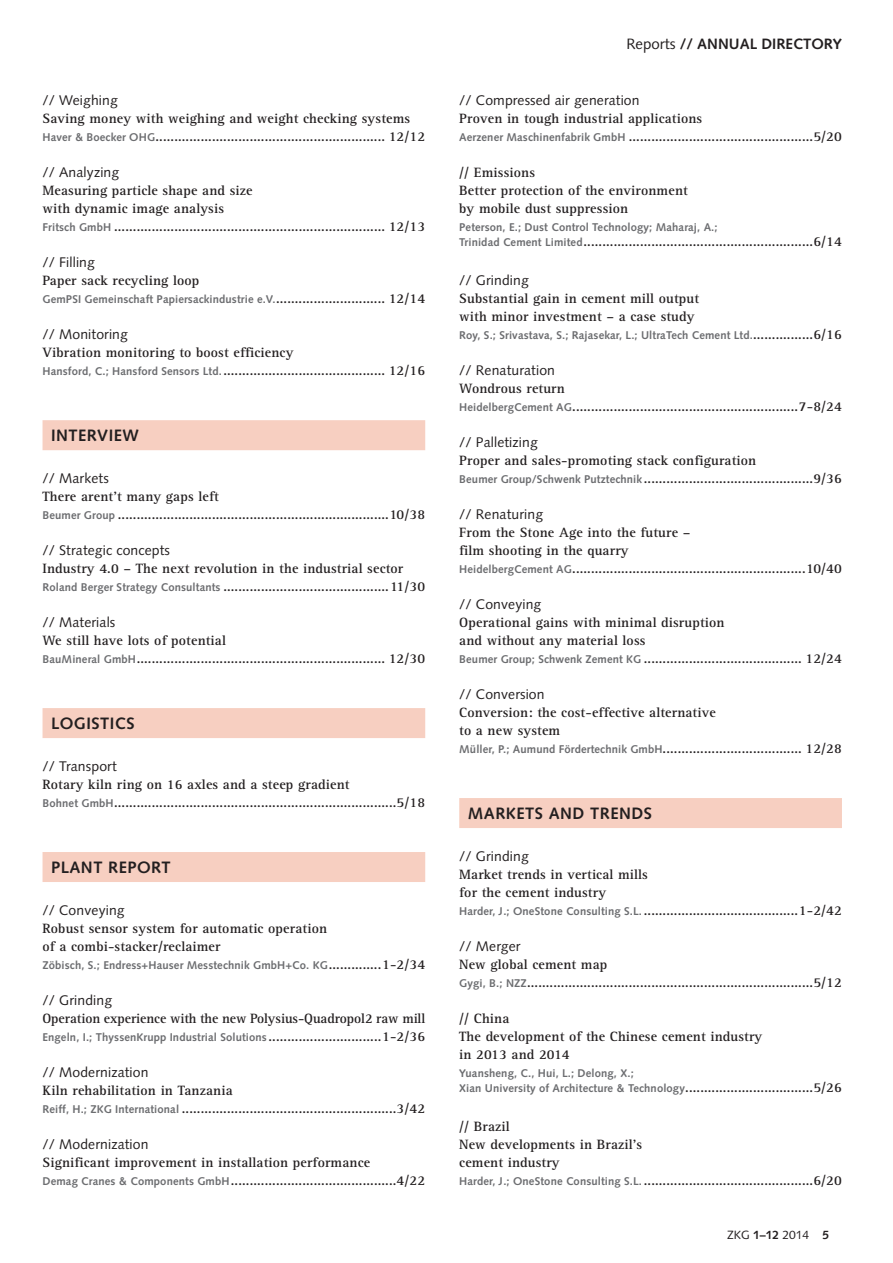
<style>
.page{position:relative;width:893px;height:1263px;background:#fff}
.page>*{position:absolute;margin:0;border:0;box-sizing:border-box;transform-origin:0 0}
.t1{font:700 16.5px "Syntax LT Std";letter-spacing:.03em;color:#231f20}
.t2{font:700 15px "Syntax LT Std";color:#231f20}
.t3{font:700 13.95px/18px "Rotis Serif Std";letter-spacing:.01em;color:#231f20}
.t4{font:13.95px "Syntax LT Std";letter-spacing:.01em;color:#231f20}
.t5{font:12px "Syntax LT Std";color:#231f20}
.t6{font:700 11.25px/15px "Syntax LT Std";letter-spacing:.01em;color:#6c6d70}
.s1{font-family:"Syntax LT Std";font-size:11.25px;color:#6c6d70}
.s2{font-family:"Rotis Serif Std";font-size:13.95px;color:#231f20}
.s3{font-weight:400}
.s4{font-weight:700}
</style>
<div class="page">
<div style="left:43px;top:420px;width:382px;height:30px;background:#f7cfc1"></div>
<div style="left:43px;top:708px;width:382px;height:30px;background:#f7cfc1"></div>
<div style="left:43px;top:852px;width:382px;height:30px;background:#f7cfc1"></div>
<div style="left:459px;top:798px;width:383px;height:30px;background:#f7cfc1"></div>
<p class="t4" style="left:43px;top:92px;width:77px">// Weighing</p>
<p class="t3" style="left:43px;top:110px;width:384px">Saving money with weighing and weight checking systems<br><span class="s1">Haver &amp; Boecker OHG</span>............................................................. 12/12</p>
<p class="t4" style="left:43px;top:164px;width:78px">// Analyzing</p>
<p class="t3" style="left:43px;top:182px;width:384px">Measuring particle shape and size<br>with dynamic image analysis<br><span class="s1">Fritsch GmbH</span> ........................................................................ 12/13</p>
<p class="t4" style="left:43px;top:254px;width:54px">// Filling</p>
<p class="t3" style="left:43px;top:272px;width:158px">Paper sack recycling loop</p>
<p class="t6" style="left:43px;top:292px;width:384px">GemPSI Gemeinschaft Papiersackindustrie e.V.<span class="s2">............................. 12/14</span></p>
<p class="t4" style="left:43px;top:326px;width:87px">// Monitoring</p>
<p class="t3" style="left:43px;top:343px;width:384px">Vibration monitoring to boost efficiency<br><span class="s1">Hansford, C.; Hansford Sensors Ltd.</span>........................................... 12/16</p>
<p class="t1" style="left:51px;top:426px;width:90px">INTERVIEW</p>
<p class="t4" style="left:43px;top:470px;width:68px">// Markets</p>
<p class="t3" style="left:43px;top:487px;width:384px">There arent’t many gaps left<br><span class="s1">Beumer Group</span> ........................................................................10/38</p>
<p class="t4" style="left:43px;top:542px;width:129px">// Strategic concepts</p>
<p class="t3" style="left:43px;top:559px;width:384px">Industry 4.0 – The next revolution in the industrial sector<br><span class="s1">Roland Berger Strategy Consultants</span> ............................................11/30</p>
<p class="t4" style="left:43px;top:614px;width:74px">// Materials</p>
<p class="t3" style="left:43px;top:631px;width:384px">We still have lots of potential<br><span class="s1">BauMineral GmbH</span>.................................................................. 12/30</p>
<p class="t1" style="left:51px;top:714px;width:85px">LOGISTICS</p>
<p class="t4" style="left:43px;top:758px;width:76px">// Transport</p>
<p class="t3" style="left:43px;top:775px;width:384px">Rotary kiln ring on 16 axles and a steep gradient<br><span class="s1">Bohnet GmbH</span>...........................................................................5/18</p>
<p class="t1" style="left:51px;top:858px;width:121px">PLANT REPORT</p>
<p class="t4" style="left:43px;top:902px;width:84px">// Conveying</p>
<p class="t3" style="left:43px;top:919px;width:286px">Robust sensor system for automatic operation of a combi-stacker/reclaimer</p>
<p class="t6" style="left:43px;top:957px;width:384px">Zöbisch, S.; Endress+Hauser Messtechnik GmbH+Co. KG<span class="s2">..............1-2/34</span></p>
<p class="t4" style="left:43px;top:992px;width:71px">// Grinding</p>
<p class="t3" style="left:43px;top:1009px;width:384px">Operation experience with the new Polysius-Quadropol2 raw mill</p>
<p class="t6" style="left:43px;top:1029px;width:384px">Engeln, I.; ThyssenKrupp Industrial Solutions <span class="s2">..............................1-2/36</span></p>
<p class="t4" style="left:43px;top:1064px;width:107px">// Modernization</p>
<p class="t3" style="left:43px;top:1081px;width:384px">Kiln rehabilitation in Tanzania<br><span class="s1">Reiff, H.; ZKG International</span> .........................................................3/42</p>
<p class="t4" style="left:43px;top:1136px;width:107px">// Modernization</p>
<p class="t3" style="left:43px;top:1153px;width:384px">Significant improvement in installation performance<br><span class="s1">Demag Cranes &amp; Components GmbH</span>............................................4/22</p>
<p class="t2" style="left:626px;top:35px;width:217px"><span class="s3">Reports</span> // ANNUAL DIRECTORY</p>
<p class="t4" style="left:459px;top:92px;width:182px">// Compressed air generation</p>
<p class="t3" style="left:459px;top:110px;width:384px">Proven in tough industrial applications<br><span class="s1">Aerzener Maschinenfabrik GmbH</span> .................................................5/20</p>
<p class="t3" style="left:459px;top:164px;width:230px">// Emissions<br>Better protection of the environment by mobile dust suppression</p>
<p class="t6" style="left:459px;top:220px;width:260px">Peterson, E.; Dust Control Technology; Maharaj, A.;</p>
<p class="t3" style="left:459px;top:233px;width:384px"><span class="s1">Trinidad Cement Limited</span>.............................................................6/14</p>
<p class="t4" style="left:459px;top:272px;width:71px">// Grinding</p>
<p class="t3" style="left:459px;top:290px;width:241px">Substantial gain in cement mill output with minor investment – a case study</p>
<p class="t6" style="left:459px;top:328px;width:384px">Roy, S.; Srivastava, S.; Rajasekar, L.; UltraTech Cement Ltd.<span class="s2">................6/16</span></p>
<p class="t4" style="left:459px;top:362px;width:97px">// Renaturation</p>
<p class="t3" style="left:459px;top:379px;width:384px">Wondrous return<br><span class="s1">HeidelbergCement AG</span>............................................................7-8/24</p>
<p class="t4" style="left:459px;top:434px;width:80px">// Palletizing</p>
<p class="t3" style="left:459px;top:451px;width:384px">Proper and sales-promoting stack configuration<br><span class="s1">Beumer Group/Schwenk Putztechnik</span> .............................................9/36</p>
<p class="t4" style="left:459px;top:506px;width:85px">// Renaturing</p>
<p class="t3" style="left:459px;top:523px;width:384px">From the Stone Age into the future –<br>film shooting in the quarry<br><span class="s1">HeidelbergCement AG</span>..............................................................10/40</p>
<p class="t4" style="left:459px;top:596px;width:84px">// Conveying</p>
<p class="t3" style="left:459px;top:613px;width:384px">Operational gains with minimal disruption<br>and without any material loss<br><span class="s1">Beumer Group; Schwenk Zement KG</span> .......................................... 12/24</p>
<p class="t4" style="left:459px;top:686px;width:87px">// Conversion</p>
<p class="t3" style="left:459px;top:703px;width:384px">Conversion: the cost-effective alternative<br>to a new system<br><span class="s1">Müller, P.; Aumund Fördertechnik GmbH</span>..................................... 12/28</p>
<p class="t1" style="left:468px;top:804px;width:186px">MARKETS AND TRENDS</p>
<p class="t4" style="left:459px;top:848px;width:71px">// Grinding</p>
<p class="t3" style="left:459px;top:865px;width:384px">Market trends in vertical mills<br>for the cement industry<br><span class="s1">Harder, J.; OneStone Consulting S.L.</span> .........................................1-2/42</p>
<p class="t4" style="left:459px;top:938px;width:63px">// Merger</p>
<p class="t3" style="left:459px;top:955px;width:384px">New global cement map<br><span class="s1">Gygi, B.; NZZ</span>............................................................................5/12</p>
<p class="t3" style="left:459px;top:1009px;width:305px">// China<br>The development of the Chinese cement industry in 2013 and 2014</p>
<p class="t6" style="left:459px;top:1065px;width:384px">Yuansheng, C., Hui, L.; Delong, X.;<br>Xian University of Architecture &amp; Technology<span class="s2">..................................5/26</span></p>
<p class="t3" style="left:459px;top:1117px;width:384px">// Brazil<br>New developments in Brazil’s<br>cement industry<br><span class="s1">Harder, J.; OneStone Consulting S.L.</span> .............................................6/20</p>
<p class="t5" style="left:727px;top:1227px;width:104px">ZKG <span class="s4">1–12</span> 2014 <span class="s4">5</span></p>
</div>
